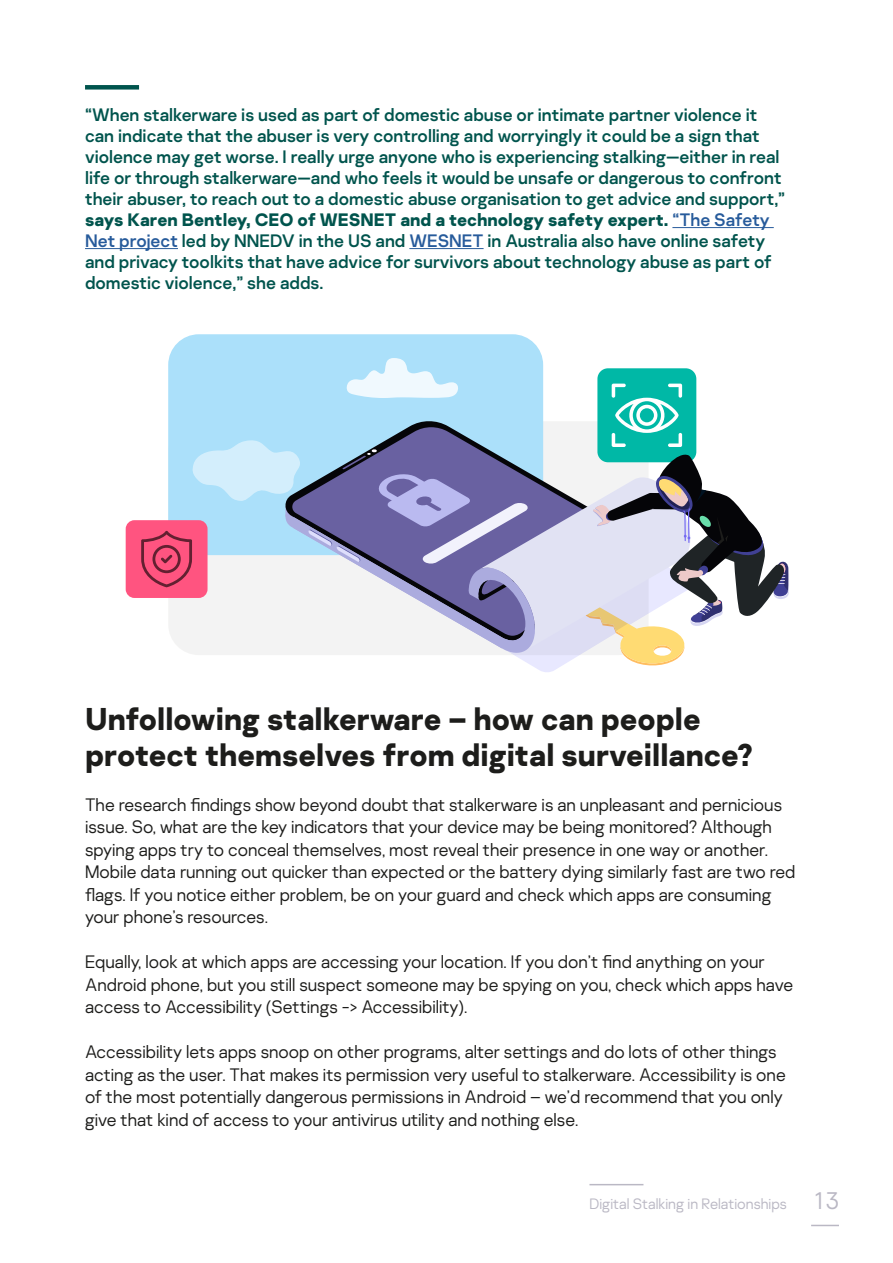
<style>
.page{position:relative;width:893px;height:1263px;background:#fff}
.page>*{position:absolute;margin:0;border:0;box-sizing:border-box;transform-origin:0 0}
.t1{font:700 31.5px/36px "Kaspersky Sans";color:#1d1d1b}
.t2{font:300 24px "Kaspersky Sans";color:#bab8c4}
.t3{font:300 18px/22.5px "Kaspersky Sans";color:#1d1d1b}
.t4{font:18px/21px "Kaspersky Sans";color:#00544d}
.t5{font:300 15px "Kaspersky Sans";color:#bab8c4}
.s1{font-weight:700}
.s2{color:#275b9b}
</style>
<div class="page">
<svg style="left:811px;top:1225px;width:28px;height:1px"></svg>
<hr style="left:672px;top:227px;width:102px;height:1px;background:#275b9b">
<hr style="left:85px;top:248px;width:93px;height:1px;background:#275b9b">
<hr style="left:409px;top:248px;width:75px;height:1px;background:#275b9b">
<div style="left:85px;top:85px;width:54px;height:5px;background:#00544d"></div>
<div style="left:168px;top:334px;width:375px;height:221px;background:#abe0fa;border-radius:31px"></div>
<div style="left:126px;top:520px;width:82px;height:78px;background:#ff5480;border-radius:9px"></div>
<svg style="left:141px;top:358px;width:648px;height:314px"></svg>
<hr style="left:589px;top:1184px;width:54px;height:1px;background:#bab8c4">
<p class="t4" style="left:85px;top:104px;width:702px">“When stalkerware is used as part of domestic abuse or intimate partner violence it can indicate that the abuser is very controlling and worryingly it could be a sign that violence may get worse. I really urge anyone who is experiencing stalking—either in real life or through stalkerware—and who feels it would be unsafe or dangerous to confront their abuser, to reach out to a domestic abuse organisation to get advice and support,” <span class="s1">says Karen Bentley, CEO of WESNET and a technology safety expert.</span> <span class="s2">“The Safety Net project</span> led by NNEDV in the US and <span class="s2">WESNET</span> in Australia also have online safety and privacy toolkits that have advice for survivors about technology abuse as part of domestic violence,” she adds.</p>
<h1 class="t1" style="left:85px;top:701px;width:669px">Unfollowing stalkerware – how can people protect themselves from digital surveillance?</h1>
<p class="t3" style="left:85px;top:793px;width:712px">The research findings show beyond doubt that stalkerware is an unpleasant and pernicious issue. So, what are the key indicators that your device may be being monitored? Although spying apps try to conceal themselves, most reveal their presence in one way or another.<br>Mobile data running out quicker than expected or the battery dying similarly fast are two red flags. If you notice either problem, be on your guard and check which apps are consuming your phone’s resources.</p>
<p class="t3" style="left:85px;top:950px;width:710px">Equally, look at which apps are accessing your location. If you don’t find anything on your<br>Android phone, but you still suspect someone may be spying on you, check which apps have access to Accessibility (Settings -&gt; Accessibility).</p>
<p class="t3" style="left:85px;top:1040px;width:702px">Accessibility lets apps snoop on other programs, alter settings and do lots of other things acting as the user. That makes its permission very useful to stalkerware. Accessibility is one of the most potentially dangerous permissions in Android – we’d recommend that you only give that kind of access to your antivirus utility and nothing else.</p>
<p class="t5" style="left:589px;top:1195px;width:199px">Digital Stalking in Relationships</p>
<h2 class="t2" style="left:815px;top:1186px;width:25px">13</h2>
</div>
